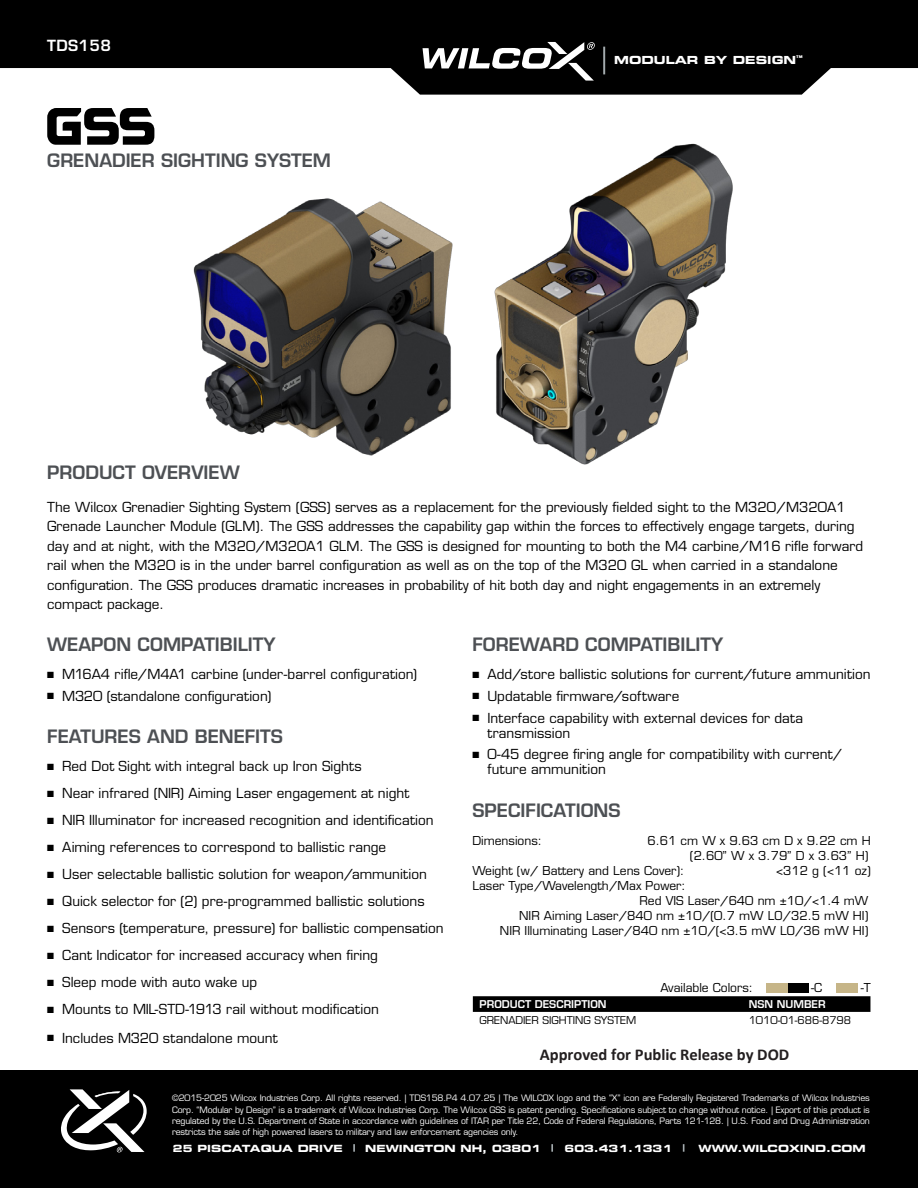
<style>
.page{position:relative;width:918px;height:1188px;background:#fff}
.page>*{position:absolute;margin:0;border:0;box-sizing:border-box;transform-origin:0 0}
.t1{font:600 18px "Eurostile LT Std";color:#4d5054}
.t2{font:700 16.5px "Calibri";color:#231f20}
.t3{font:600 15px "Eurostile LT Std";letter-spacing:.025em;color:#fff}
.t4{font:13.5px/19.5px "Eurostile LT Std";color:#000}
.t5{font:12px "Eurostile LT Std";color:#000}
.t6{font:11.1px "Eurostile LT Std Bold Ex 2";color:#fff}
.t7{font:10.5px "Eurostile LT Std";color:#000}
.t8{font:600 10.5px "Eurostile LT Std";color:#fff}
.t9{font:9.9px "Eurostile LT Std Bold Ex 2";color:#fff}
.t10{font:8.7px/11.2px "Eurostile LT Std";letter-spacing:-.015em;color:#fff;text-align:justify}
</style>
<div class="page">
<svg style="left:0;top:0;width:918px;height:95px;fill:#000"></svg>
<svg style="left:423px;top:42px;width:172px;height:39px"></svg>
<hr style="left:603px;top:47px;width:2px;height:27px;background:#a3aaad">
<div style="left:0;top:1070px;width:918px;height:118px;background:#000"></div>
<svg style="left:61px;top:1089px;width:86px;height:63px"></svg>
<svg style="left:353px;top:1144px;width:2px;height:8px"></svg>
<svg style="left:551px;top:1144px;width:2px;height:8px"></svg>
<svg style="left:47px;top:108px;width:107px;height:37px"></svg>
<img style="left:193px;top:198px;width:260px;height:258px">
<img style="left:494px;top:143px;width:239px;height:322px">
<div style="left:836px;top:983px;width:21px;height:10px;background:#c6b588"></div>
<div style="left:788px;top:983px;width:21px;height:10px;background:#000"></div>
<div style="left:766px;top:983px;width:22px;height:10px;background:#c6b588"></div>
<svg style="left:473px;top:996px;width:397px;height:16px;background:#050505"></svg>
<p class="t3" style="left:47px;top:36px;width:65px">TDS158</p>
<h1 class="t1" style="left:47px;top:149px;width:285px">GRENADIER SIGHTING SYSTEM</h1>
<p class="t6" style="left:614px;top:52px;width:190px">MODULAR BY DESIGN<sup>™</sup></p>
<h1 class="t1" style="left:47px;top:461px;width:194px">PRODUCT OVERVIEW</h1>
<p class="t4" style="left:47px;top:497px;width:817px">The Wilcox Grenadier Sighting System (GSS) serves as a replacement for the previously fielded sight to the M320/M320A1<br>Grenade Launcher Module (GLM). The GSS addresses the capability gap within the forces to effectively engage targets, during day and at night, with the M320/M320A1 GLM. The GSS is designed for mounting to both the M4 carbine/M16 rifle forward rail when the M320 is in the under barrel configuration as well as on the top of the M320 GL when carried in a standalone configuration. The GSS produces dramatic increases in probability of hit both day and night engagements in an extremely compact package.</p>
<h1 class="t1" style="left:47px;top:633px;width:230px">WEAPON COMPATIBILITY</h1>
<p class="t4" style="left:47px;top:664px;width:371px">■ M16A4 rifle/M4A1 carbine (under-barrel configuration)</p>
<p class="t4" style="left:47px;top:686px;width:226px">■ M320 (standalone configuration)</p>
<h1 class="t1" style="left:47px;top:725px;width:237px">FEATURES AND BENEFITS</h1>
<p class="t4" style="left:47px;top:756px;width:316px">■ Red Dot Sight with integral back up Iron Sights</p>
<p class="t4" style="left:47px;top:783px;width:364px">■ Near infrared (NIR) Aiming Laser engagement at night</p>
<p class="t4" style="left:47px;top:810px;width:388px">■ NIR Illuminator for increased recognition and identification</p>
<p class="t4" style="left:47px;top:837px;width:340px">■ Aiming references to correspond to ballistic range</p>
<p class="t4" style="left:47px;top:864px;width:381px">■ User selectable ballistic solution for weapon/ammunition</p>
<p class="t4" style="left:47px;top:891px;width:379px">■ Quick selector for (2) pre-programmed ballistic solutions</p>
<p class="t4" style="left:47px;top:918px;width:398px">■ Sensors (temperature, pressure) for ballistic compensation</p>
<p class="t4" style="left:47px;top:945px;width:332px">■ Cant Indicator for increased accuracy when firing</p>
<p class="t4" style="left:47px;top:972px;width:212px">■ Sleep mode with auto wake up</p>
<p class="t4" style="left:47px;top:999px;width:333px">■ Mounts to MIL-STD-1913 rail without modification</p>
<p class="t4" style="left:47px;top:1028px;width:232px">■ Includes M320 standalone mount</p>
<h1 class="t1" style="left:472px;top:633px;width:252px">FOREWARD COMPATIBILITY</h1>
<p class="t4" style="left:472px;top:664px;width:400px">■ Add/store ballistic solutions for current/future ammunition</p>
<p class="t4" style="left:472px;top:686px;width:209px">■ Updatable firmware/software</p>
<p class="t4" style="left:487px;top:710px;width:317px;line-height:15px;text-indent:-15px">■ Interface capability with external devices for data transmission</p>
<p class="t4" style="left:487px;top:747px;width:356px;line-height:15px;text-indent:-15px">■ 0-45 degree firing angle for compatibility with current/ future ammunition</p>
<h1 class="t1" style="left:472px;top:799px;width:150px">SPECIFICATIONS</h1>
<p class="t5" style="left:472px;top:834px;width:71px">Dimensions:</p>
<p class="t5" style="left:647px;top:834px;width:225px">6.61 cm W x 9.63 cm D x 9.22 cm H</p>
<p class="t5" style="left:690px;top:849px;width:180px">(2.60” W x 3.79” D x 3.63” H)</p>
<p class="t5" style="left:472px;top:864px;width:214px">Weight (w/ Battery and Lens Cover):</p>
<p class="t5" style="left:776px;top:864px;width:96px">&lt;312 g (&lt;11 oz)</p>
<p class="t5" style="left:472px;top:879px;width:215px">Laser Type/Wavelength/Max Power:</p>
<p class="t5" style="left:640px;top:894px;width:230px">Red VIS Laser/640 nm ±10/&lt;1.4 mW</p>
<p class="t5" style="left:519px;top:909px;width:351px">NIR Aiming Laser/840 nm ±10/(0.7 mW LO/32.5 mW HI)</p>
<p class="t5" style="left:500px;top:924px;width:370px">NIR Illuminating Laser/840 nm ±10/(&lt;3.5 mW LO/36 mW HI)</p>
<p class="t5" style="left:661px;top:980px;width:94px">Available Colors:</p>
<p class="t5" style="left:811px;top:981px;width:13px">-C</p>
<p class="t5" style="left:861px;top:981px;width:12px">-T</p>
<p class="t8" style="left:480px;top:998px;width:129px">PRODUCT DESCRIPTION</p>
<p class="t8" style="left:749px;top:998px;width:78px">NSN NUMBER</p>
<p class="t7" style="left:480px;top:1014px;width:158px">GRENADIER SIGHTING SYSTEM</p>
<p class="t7" style="left:749px;top:1014px;width:104px">1010-01-686-8798</p>
<p class="t2" style="left:540px;top:1048px;width:251px">Approved for Public Release by DOD</p>
<p class="t10" style="left:172px;top:1093px;width:699px">©2015-2025 Wilcox Industries Corp. All rights reserved. | TDS158.P4 4.07.25 | The WILCOX logo and the “X” icon are Federally Registered Trademarks of Wilcox Industries Corp. “Modular by Design” is a trademark of Wilcox Industries Corp. The Wilcox GSS is patent pending. Specifications subject to change without notice. | Export of this product is regulated by the U.S. Department of State in accordance with guidelines of ITAR per Title 22, Code of Federal Regulations, Parts 121-128. | U.S. Food and Drug Administration restricts the sale of high powered lasers to military and law enforcement agencies only.</p>
<p class="t9" style="left:173px;top:1142px;width:171px">25 PISCATAQUA DRIVE</p>
<p class="t9" style="left:365px;top:1142px;width:177px">NEWINGTON NH, 03801</p>
<p class="t9" style="left:565px;top:1142px;width:109px">603.431.1331</p>
<p class="t9" style="left:698px;top:1142px;width:169px">WWW.WILCOXIND.COM</p>
</div>
